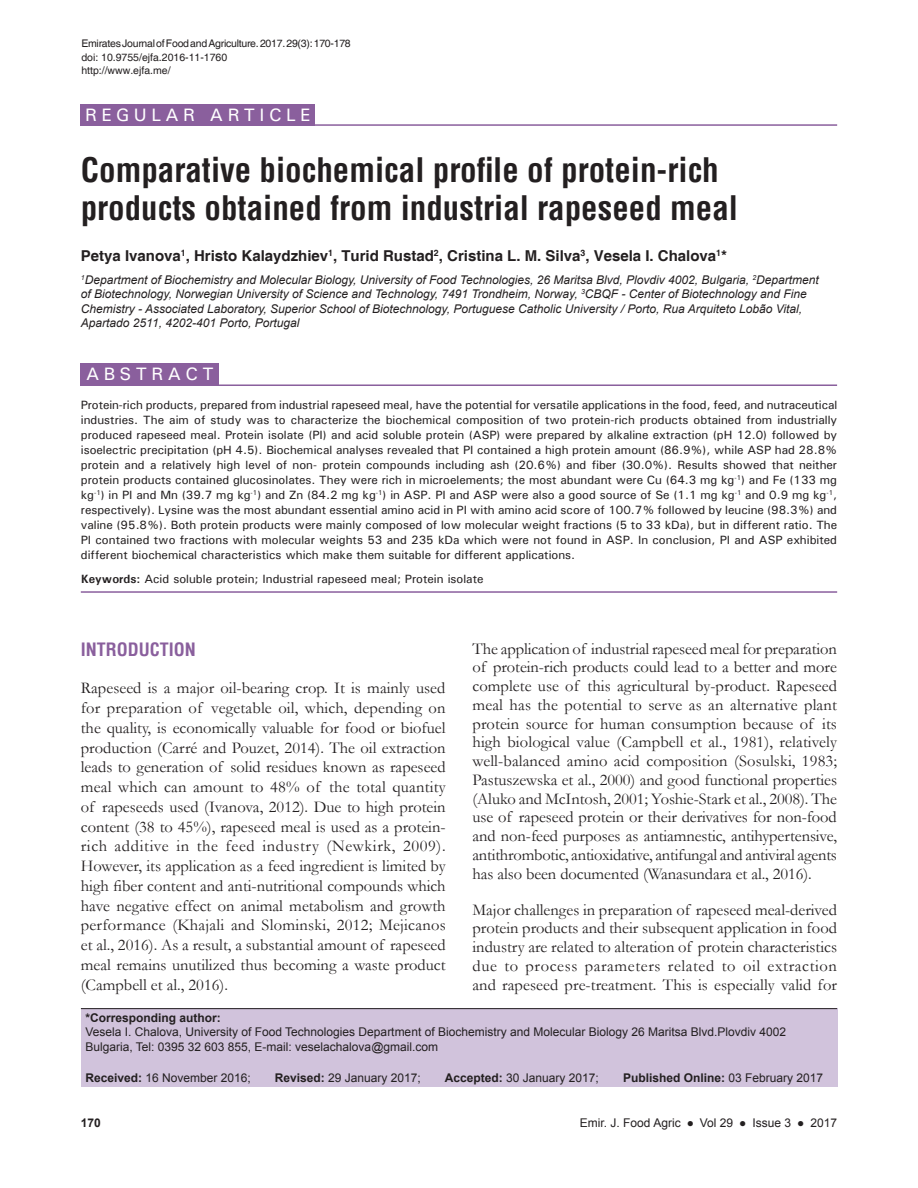
<style>
.page{position:relative;width:918px;height:1188px;background:#fff}
.page>*{position:absolute;margin:0;border:0;box-sizing:border-box;transform-origin:0 0}
.AT{font:700 condensed 33px/37.5px "Helvetica";color:#231f20}
.AH{font:500 18px "Univers";letter-spacing:.25em;color:#fff}
.t1{font:700 condensed 18px "Helvetica";color:#8a5f9d}
.ABSH{font:500 18px "Univers";letter-spacing:.25em;color:#fff}
.TX{font:16.5px/18.8px "Garamond";color:#231f20;text-align:justify}
.AU{font:700 15px "Helvetica";color:#231f20}
.ABS{font:500 12px/15px "Univers";color:#231f20;text-align:justify}
.AFF{font:italic 12px/14.4px "Arial";color:#231f20}
.ADD{font:12px/14.4px "Arial";color:#231f20}
.His{font:12px "Arial";color:#231f20}
.KWD{font:500 12px "Univers";color:#231f20}
.His-2{font:700 12px "Arial";color:#231f20}
.Journal{font:10.5px "Helvetica";letter-spacing:-.025em;color:#231f20}
.Journal-2{font:10.5px "Helvetica";color:#231f20}
.s1{font-weight:700}
.s2{font-weight:400}
</style>
<div class="page">
<hr style="left:81px;top:591px;width:756px;height:2px;background:#8a5f9d">
<div style="left:81px;top:363px;width:138px;height:23px;background:#8a5f9d"></div>
<hr style="left:81px;top:384px;width:756px;height:2px;background:#8a5f9d">
<hr style="left:81px;top:124px;width:756px;height:2px;background:#8a5f9d">
<div style="left:81px;top:104px;width:234px;height:22px;background:#8a5f9d"></div>
<div style="left:81px;top:1009px;width:756px;height:78px;background:#d1c3dc"></div>
<hr style="left:81px;top:1008px;width:756px;height:1px;background:#231f20">
<p class="Journal" style="left:81px;top:37px;width:271px">Emirates Journal of Food and Agriculture. 2017. 29(3): 170-178</p>
<p class="Journal-2" style="left:81px;top:51px;width:147px">doi: 10.9755/ejfa.2016-11-1760</p>
<p class="Journal-2" style="left:81px;top:64px;width:91px">http://www.ejfa.me/</p>
<p class="AH" style="left:85px;top:104px;width:227px">REGULAR ARTICLE</p>
<p class="AT" style="left:81px;top:151px;width:659px">Comparative biochemical profile of protein-rich products obtained from industrial rapeseed meal</p>
<p class="AU" style="left:81px;top:247px;width:648px">Petya Ivanova<sup>1</sup>, Hristo Kalaydzhiev<sup>1</sup>, Turid Rustad<sup>2</sup>, Cristina L. M. Silva<sup>3</sup>, Vesela I. Chalova<sup>1</sup>*</p>
<p class="AFF" style="left:81px;top:273px;width:740px"><sup>1</sup>Department of Biochemistry and Molecular Biology, University of Food Technologies, 26 Maritsa Blvd, Plovdiv 4002, Bulgaria, <sup>2</sup>Department of Biotechnology, Norwegian University of Science and Technology, 7491 Trondheim, Norway, <sup>3</sup>CBQF - Center of Biotechnology and Fine Chemistry - Associated Laboratory, Superior School of Biotechnology, Portuguese Catholic University / Porto, Rua Arquiteto Lobão Vital, Apartado 2511, 4202-401 Porto, Portugal</p>
<p class="ABSH" style="left:86px;top:362px;width:129px">ABSTRACT</p>
<p class="ABS" style="left:81px;top:397px;width:758px">Protein-rich products, prepared from industrial rapeseed meal, have the potential for versatile applications in the food, feed, and nutraceutical industries. The aim of study was to characterize the biochemical composition of two protein-rich products obtained from industrially produced rapeseed meal. Protein isolate (PI) and acid soluble protein (ASP) were prepared by alkaline extraction (pH 12.0) followed by isoelectric precipitation (pH 4.5). Biochemical analyses revealed that PI contained a high protein amount (86.9%), while ASP had 28.8% protein and a relatively high level of non- protein compounds including ash (20.6%) and fiber (30.0%). Results showed that neither protein products contained glucosinolates. They were rich in microelements; the most abundant were Cu (64.3 mg kg<sup>-1</sup>) and Fe (133 mg kg<sup>-1</sup>) in PI and Mn (39.7 mg kg<sup>-1</sup>) and Zn (84.2 mg kg<sup>-1</sup>) in ASP. PI and ASP were also a good source of Se (1.1 mg kg<sup>-1</sup> and 0.9 mg kg<sup>-1</sup>, respectively). Lysine was the most abundant essential amino acid in PI with amino acid score of 100.7% followed by leucine (98.3%) and valine (95.8%). Both protein products were mainly composed of low molecular weight fractions (5 to 33 kDa), but in different ratio. The PI contained two fractions with molecular weights 53 and 235 kDa which were not found in ASP. In conclusion, PI and ASP exhibited different biochemical characteristics which make them suitable for different applications.</p>
<p class="KWD" style="left:81px;top:571px;width:404px"><span class="s1">Keywords:</span> Acid soluble protein; Industrial rapeseed meal; Protein isolate</p>
<h1 class="t1" style="left:81px;top:638px;width:117px">INTRODUCTION</h1>
<p class="TX" style="left:81px;top:678px;width:366px;line-height:19.8px">Rapeseed is a major oil-bearing crop. It is mainly used for preparation of vegetable oil, which, depending on the quality, is economically valuable for food or biofuel production (Carré and Pouzet, 2014). The oil extraction leads to generation of solid residues known as rapeseed meal which can amount to 48% of the total quantity of rapeseeds used (Ivanova, 2012). Due to high protein content (38 to 45%), rapeseed meal is used as a protein&shy;rich additive in the feed industry (Newkirk, 2009).<br>However, its application as a feed ingredient is limited by high fiber content and anti-nutritional compounds which have negative effect on animal metabolism and growth performance (Khajali and Slominski, 2012; Mejicanos et al., 2016). As a result, a substantial amount of rapeseed meal remains unutilized thus becoming a waste product (Campbell et al., 2016).</p>
<p class="TX" style="left:472px;top:639px;width:366px">The application of industrial rapeseed meal for preparation of protein-rich products could lead to a better and more complete use of this agricultural by-product. Rapeseed meal has the potential to serve as an alternative plant protein source for human consumption because of its high biological value (Campbell et al., 1981), relatively well-balanced amino acid composition (Sosulski, 1983; Pastuszewska et al., 2000) and good functional properties (Aluko and McIntosh, 2001; Yoshie-Stark et al., 2008). The use of rapeseed protein or their derivatives for non-food and non-feed purposes as antiamnestic, antihypertensive, antithrombotic, antioxidative, antifungal and antiviral agents has also been documented (Wanasundara et al., 2016).</p>
<p class="TX" style="left:472px;top:900px;width:366px">Major challenges in preparation of rapeseed meal-derived protein products and their subsequent application in food industry are related to alteration of protein characteristics due to process parameters related to oil extraction and rapeseed pre-treatment. This is especially valid for</p>
<p class="ADD" style="left:85px;top:1010px;width:702px"><span class="s1">*Corresponding author:<br></span>Vesela I. Chalova, University of Food Technologies Department of Biochemistry and Molecular Biology 26 Maritsa Blvd.Plovdiv 4002<br>Bulgaria, Tel: 0395 32 603 855, E-mail: veselachalova@gmail.com</p>
<p class="His" style="left:85px;top:1070px;width:167px"><span class="s1">Received:</span> 16 November 2016;</p>
<p class="His" style="left:275px;top:1070px;width:148px"><span class="s1">Revised:</span> 29 January 2017;</p>
<p class="His" style="left:445px;top:1070px;width:156px"><span class="s1">Accepted:</span> 30 January 2017;</p>
<p class="His-2" style="left:623px;top:1070px;width:202px">Published Online: <span class="s2">03 February 2017</span></p>
<p class="His-2" style="left:81px;top:1115px;width:22px">170</p>
<p class="ADD" style="left:580px;top:1116px;width:259px">Emir. J. Food Agric ● Vol 29 ● Issue 3 ● 2017</p>
</div>
